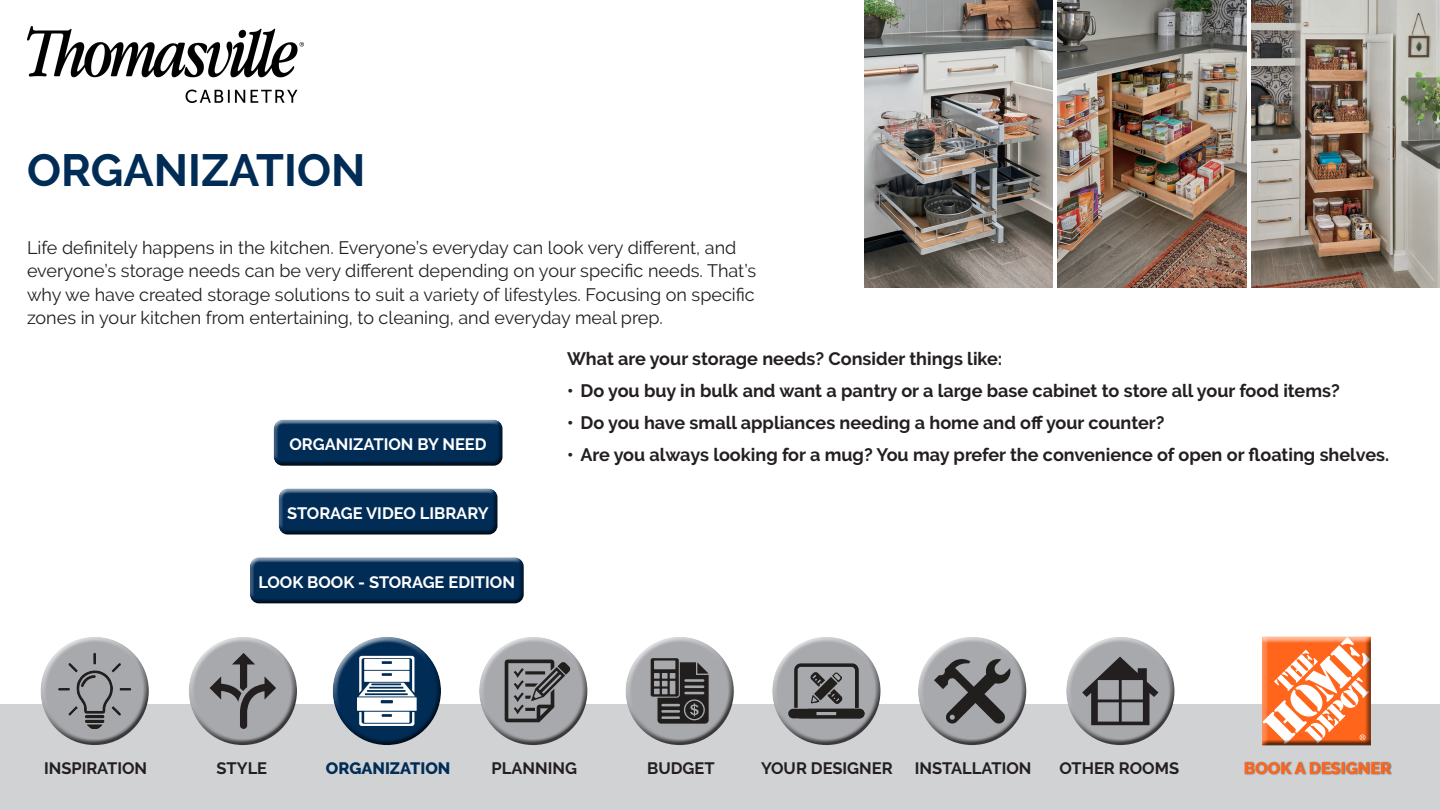
<style>
.page{position:relative;width:1440px;height:810px;background:#fff}
.page>*{position:absolute;margin:0;border:0;box-sizing:border-box;transform-origin:0 0}
.t1{font:700 45px "Raleway";color:#002c56}
.t2{font:18px/23.1px "Raleway";color:#231f20}
.t3{font:700 18px "Raleway";color:#231f20}
.t4{font:700 16.5px "Raleway";color:#231f20}
.t5{font:700 16.5px "Raleway";color:#fff}
.t6{font:800 16.5px "Raleway";color:#ff661c}
.t7{font:800 16.5px "Raleway";color:#002c56}
</style>
<div class="page">
<div style="left:0;top:705px;width:1440px;height:105px;background:#d1d2d4"></div>
<div style="left:1244px;top:761px;width:149px;height:15px;background:#231f20;opacity:.55"></div>
<div style="left:36px;top:632px;width:109px;height:88px;background:#fff;opacity:.75"></div>
<div style="left:41px;top:654px;width:113px;height:95px;background:#231f20;opacity:.75"></div>
<div style="left:621px;top:632px;width:109px;height:88px;background:#fff;opacity:.75"></div>
<div style="left:626px;top:654px;width:113px;height:95px;background:#231f20;opacity:.75"></div>
<div style="left:332px;top:636px;width:106px;height:84px;background:#fff;opacity:.75"></div>
<div style="left:334px;top:654px;width:108px;height:91px;background:#231f20;opacity:.75"></div>
<div style="left:914px;top:632px;width:109px;height:88px;background:#fff;opacity:.75"></div>
<div style="left:919px;top:654px;width:112px;height:95px;background:#231f20;opacity:.75"></div>
<div style="left:184px;top:632px;width:110px;height:88px;background:#fff;opacity:.75"></div>
<div style="left:190px;top:654px;width:112px;height:95px;background:#231f20;opacity:.75"></div>
<div style="left:768px;top:632px;width:109px;height:88px;background:#fff;opacity:.75"></div>
<div style="left:773px;top:654px;width:113px;height:95px;background:#231f20;opacity:.75"></div>
<div style="left:475px;top:632px;width:109px;height:88px;background:#fff;opacity:.75"></div>
<div style="left:480px;top:654px;width:112px;height:95px;background:#231f20;opacity:.75"></div>
<div style="left:1062px;top:632px;width:109px;height:88px;background:#fff;opacity:.75"></div>
<div style="left:1067px;top:654px;width:112px;height:95px;background:#231f20;opacity:.75"></div>
<img style="left:27px;top:27px;width:277px;height:76px">
<div style="left:270px;top:416px;width:236px;height:48px;background:#fff;opacity:.75"></div>
<div style="left:271px;top:421px;width:237px;height:49px;background:#231f20;opacity:.75"></div>
<div style="left:275px;top:485px;width:226px;height:48px;background:#fff;opacity:.75"></div>
<div style="left:276px;top:490px;width:227px;height:49px;background:#231f20;opacity:.75"></div>
<div style="left:246px;top:553px;width:281px;height:49px;background:#fff;opacity:.75"></div>
<div style="left:247px;top:559px;width:282px;height:48px;background:#231f20;opacity:.75"></div>
<img style="left:864px;top:0;width:189px;height:288px">
<img style="left:1058px;top:0;width:188px;height:288px">
<img style="left:1251px;top:0;width:189px;height:288px">
<div style="left:1257px;top:635px;width:117px;height:114px;background:#231f20;opacity:.75"></div>
<p class="t1" style="left:27px;top:145px;width:340px">ORGANIZATION</p>
<p class="t2" style="left:27px;top:236px;width:731px">Life definitely happens in the kitchen. Everyone’s everyday can look very different, and everyone’s storage needs can be very different depending on your specific needs. That’s why we have created storage solutions to suit a variety of lifestyles. Focusing on specific zones in your kitchen from entertaining, to cleaning, and everyday meal prep.</p>
<p class="t3" style="left:567px;top:348px;width:437px">What are your storage needs? Consider things like:</p>
<p class="t3" style="left:567px;top:380px;width:774px">• Do you buy in bulk and want a pantry or a large base cabinet to store all your food items?</p>
<p class="t3" style="left:567px;top:412px;width:599px">• Do you have small appliances needing a home and off your counter?</p>
<p class="t3" style="left:567px;top:444px;width:824px">• Are you always looking for a mug? You may prefer the convenience of open or floating shelves.</p>
<p class="t5" style="left:289px;top:435px;width:199px">ORGANIZATION BY NEED</p>
<p class="t5" style="left:287px;top:504px;width:203px">STORAGE VIDEO LIBRARY</p>
<p class="t5" style="left:259px;top:573px;width:258px">LOOK BOOK - STORAGE EDITION</p>
<p class="t4" style="left:44px;top:759px;width:105px">INSPIRATION</p>
<p class="t4" style="left:217px;top:759px;width:52px">STYLE</p>
<p class="t7" style="left:326px;top:759px;width:126px">ORGANIZATION</p>
<p class="t4" style="left:492px;top:759px;width:87px">PLANNING</p>
<p class="t4" style="left:647px;top:759px;width:69px">BUDGET</p>
<p class="t4" style="left:761px;top:759px;width:133px">YOUR DESIGNER</p>
<p class="t4" style="left:915px;top:759px;width:118px">INSTALLATION</p>
<p class="t4" style="left:1060px;top:759px;width:121px">OTHER ROOMS</p>
<p class="t6" style="left:1244px;top:759px;width:149px">BOOK A DESIGNER</p>
</div>
